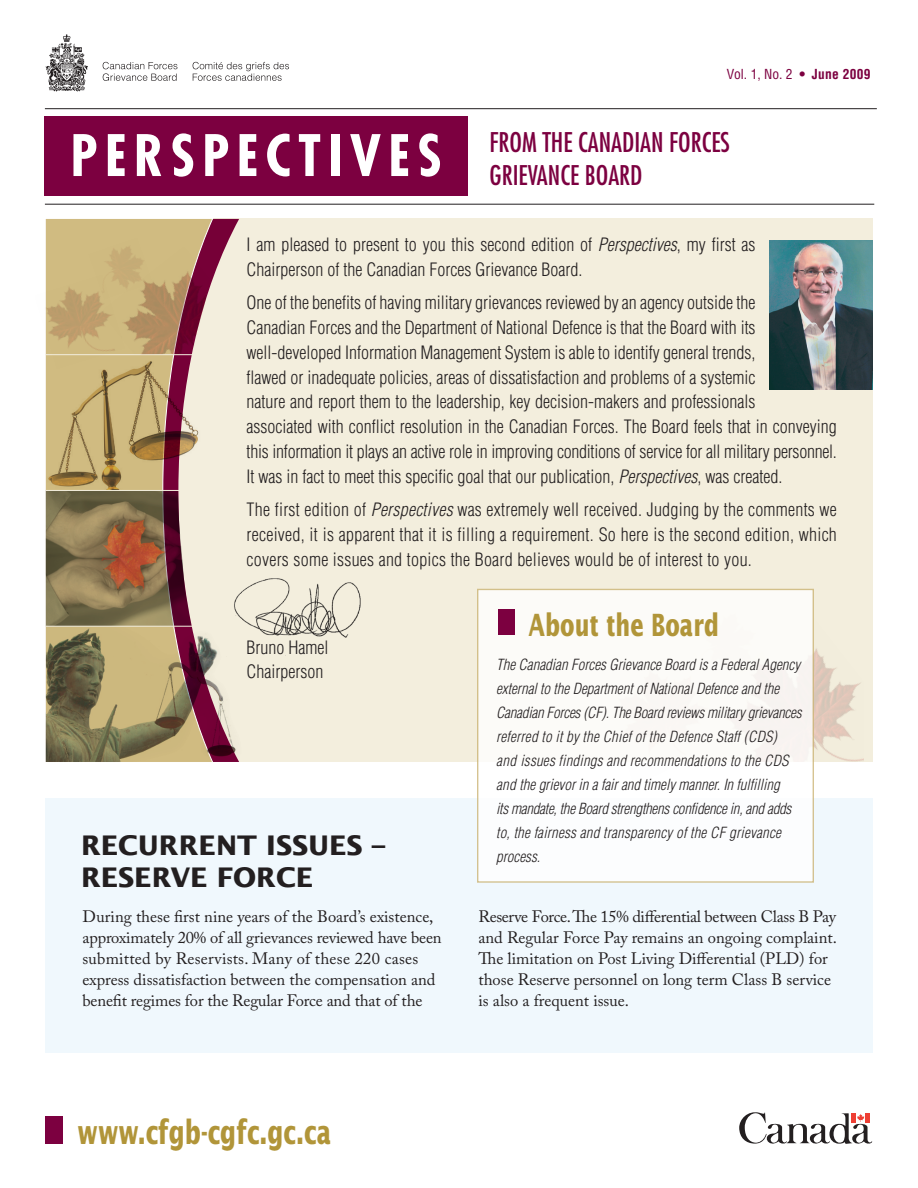
<style>
.page{position:relative;width:918px;height:1188px;background:#fff}
.page>*{position:absolute;margin:0;border:0;box-sizing:border-box;transform-origin:0 0}
.t1{font:700 33px "Lucida Sans Std";color:#b19539;scale:.7 1}
.t2{font:700 30.75px "Lucida Sans Std";color:#b19539;scale:.7 1}
.t3{font:700 27px/32.4px "Lucida Sans Std";color:#231f20}
.t4{font:condensed 26.4px/33.3px "Futura Std";color:#7c0040}
.t5{font:300 condensed 18px/24.8px "Helvetica LT Std";color:#231f20}
.t6{font:16.5px/21px "Adobe Caslon Pro";color:#231f20}
.t7{font:italic 300 condensed 15px/24px "Helvetica LT Std";color:#231f20}
.t8{font:condensed 13.5px "Helvetica LT Std";color:#7c0040}
.s1{font-weight:900}
.s2{font-weight:700}
.s3{font-style:italic}
.s4{font-style:inherit}
</style>
<div class="page">
<div style="left:45px;top:798px;width:828px;height:255px;background:#f0f8fd"></div>
<svg style="left:739px;top:1112px;width:133px;height:32px"></svg>
<div style="left:45px;top:1116px;width:18px;height:28px;background:#7c0040"></div>
<div style="left:46px;top:219px;width:827px;height:543px;background:#f3eedd"></div>
<svg style="left:214px;top:219px;width:25px;height:28px"></svg>
<svg style="left:45px;top:218px;width:169px;height:544px"></svg>
<img style="left:46px;top:490px;width:145px;height:136px">
<img style="left:46px;top:355px;width:164px;height:135px">
<img style="left:46px;top:626px;width:193px;height:136px">
<hr style="left:46px;top:490px;width:133px;height:1px;background:#f3eedd">
<hr style="left:46px;top:626px;width:149px;height:1px;background:#f3eedd">
<img style="left:770px;top:241px;width:103px;height:148px">
<img style="left:814px;top:648px;width:50px;height:114px">
<svg style="left:103px;top:62px;width:74px;height:19px"></svg>
<svg style="left:46px;top:34px;width:42px;height:58px"></svg>
<svg style="left:193px;top:62px;width:96px;height:19px"></svg>
<div style="left:45px;top:116px;width:423px;height:79px;background:#7c0040"></div>
<hr style="left:45px;top:108px;width:832px;height:1px;background:#231f20">
<hr style="left:45px;top:204px;width:829px;height:1px;background:#231f20">
<img style="left:125px;top:247px;width:101px;height:108px">
<img style="left:45px;top:275px;width:80px;height:94px">
<img style="left:89px;top:238px;width:63px;height:61px">
<img style="left:226px;top:566px;width:138px;height:91px">
<div style="left:477px;top:589px;width:337px;height:294px;background:#fcfbf8;border:1px solid #ccb576"></div>
<div style="left:498px;top:609px;width:17px;height:26px;background:#7c0040"></div>
<p class="t8" style="left:727px;top:66px;width:145px">Vol. 1, No. 2 <span class="s1">•</span> <span class="s2">June 2009</span></p>
<h3 class="t4" style="left:71px;top:125px;width:661px;text-indent:419px">FROM THE CANADIAN FORCES<br><sup>PERSP</sup> <sup>ECTIVES</sup> GRIEVANCE BOARD</h3>
<p class="t5" style="left:247px;top:232px;width:510px">I am pleased to present to you this second edition of <span class="s3">Perspectives</span>, my first as<br>Chairperson of the Canadian Forces Grievance Board.</p>
<p class="t5" style="left:247px;top:290px;width:592px">One of the benefits of having military grievances reviewed by an agency outside the<br>Canadian Forces and the Department of National Defence is that the Board with its well-developed Information Management System is able to identify general trends,<br>flawed or inadequate policies, areas of dissatisfaction and problems of a systemic<br>nature and report them to the leadership, key decision-makers and professionals<br>associated with conflict resolution in the Canadian Forces. The Board feels that in conveying this information it plays an active role in improving conditions of service for all military personnel.<br>It was in fact to meet this specific goal that our publication, <span class="s3">Perspectives</span>, was created.</p>
<p class="t5" style="left:247px;top:497px;width:592px;text-align:justify">The first edition of <span class="s3">Perspectives</span> was extremely well received. Judging by the comments we received, it is apparent that it is filling a requirement. So here is the second edition, which covers some issues and topics the Board believes would be of interest to you.</p>
<p class="t5" style="left:247px;top:635px;width:83px">Bruno Hamel<br>Chairperson</p>
<h3 class="t3" style="left:81px;top:830px;width:306px">RECURRENT ISSUES <span class="s4">–<br></span>RESERVE FORCE</h3>
<h2 class="t2" style="left:529px;top:607px;width:274px">ABOUT THE BOARD</h2>
<p class="t7" style="left:496px;top:653px;width:307px">The Canadian Forces Grievance Board is a Federal Agency external to the Department of National Defence and the Canadian Forces (CF). The Board reviews military grievances referred to it by the Chief of the Defence Staff (CDS)<br>and issues findings and recommendations to the CDS and the grievor in a fair and timely manner. In fulfilling<br>its mandate, the Board strengthens confidence in, and adds to, the fairness and transparency of the CF grievance process.</p>
<p class="t6" style="left:82px;top:906px;width:361px">During these first nine years of the Board’s existence, approximately 20% of all grievances reviewed have been submitted by Reservists. Many of these 220 cases express dissatisfaction between the compensation and benefit regimes for the Regular Force and that of the</p>
<p class="t6" style="left:478px;top:906px;width:360px">Reserve Force. The 15% differential between Class B Pay and Regular Force Pay remains an ongoing complaint.<br>The limitation on Post Living Differential (PLD) for those Reserve personnel on long term Class B service is also a frequent issue.</p>
<h1 class="t1" style="left:78px;top:1114px;width:364px">WWW.CFGB-CGFC.GC.CA</h1>
</div>
